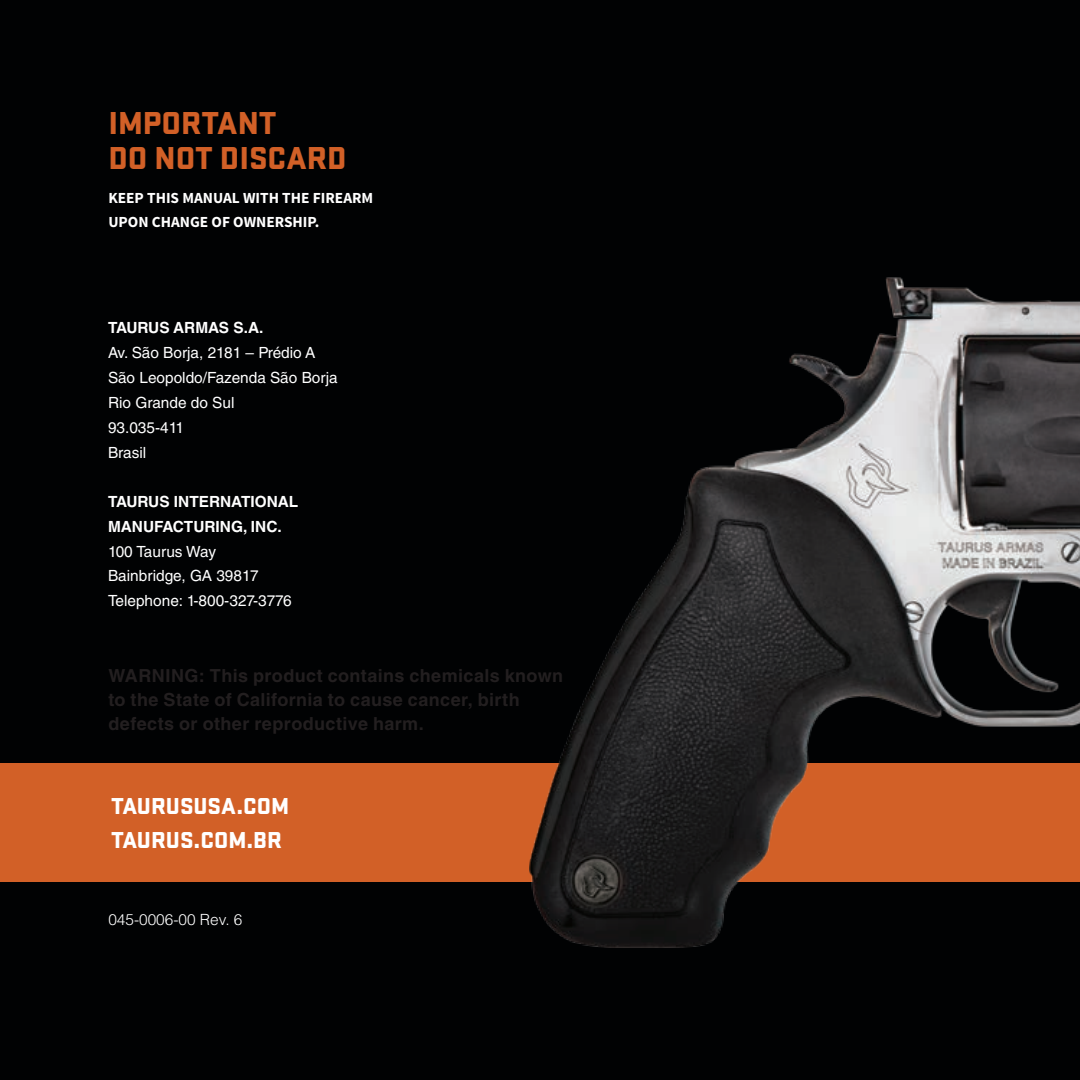
<style>
.page{position:relative;width:1080px;height:1080px;background:#010203}
.page>*{position:absolute;margin:0;border:0;box-sizing:border-box;transform-origin:0 0}
.t1{font:900 33px/34.2px "Stratum 2";color:#d26027}
.t2{font:900 24px/33.9px "Stratum 2";color:#fff}
.t3{font:700 18px/24px "Helvetica LT Std";letter-spacing:.025em;color:#231f20}
.t4{font:15.3px/24.9px "Helvetica LT Std";color:#fff}
.t5{font:700 15.3px/24.9px "Helvetica LT Std";color:#fff}
.t6{font:700 15.3px/24.3px "Source Sans Pro";color:#fff}
.t7{font:300 15.3px "Helvetica LT Std";color:#fff}
</style>
<div class="page">
<div style="left:0;top:764px;width:1080px;height:118px;background:#d26027"></div>
<img style="left:530px;top:277px;width:550px;height:670px">
<h1 class="t1" style="left:108px;top:104px;width:240px">IMPORTANT<br>DO NOT DISCARD</h1>
<p class="t6" style="left:108px;top:186px;width:266px">KEEP THIS MANUAL WITH THE FIREARM<br>UPON CHANGE OF OWNERSHIP.</p>
<p class="t5" style="left:108px;top:315px;width:157px">TAURUS ARMAS S.A.</p>
<p class="t4" style="left:108px;top:340px;width:231px">Av. São Borja, 2181 – Prédio A<br>São Leopoldo/Fazenda São Borja<br>Rio Grande do Sul<br>93.035-411<br>Brasil</p>
<p class="t5" style="left:108px;top:489px;width:192px">TAURUS INTERNATIONAL<br>MANUFACTURING, INC.</p>
<p class="t4" style="left:108px;top:539px;width:185px">100 Taurus Way<br>Bainbridge, GA 39817<br>Telephone: 1-800-327-3776</p>
<p class="t3" style="left:108px;top:663px;width:456px">WARNING: This product contains chemicals known to the State of California to cause cancer, birth defects or other reproductive harm.</p>
<h2 class="t2" style="left:111px;top:787px;width:180px">TAURUSUSA.COM<br>TAURUS.COM.BR</h2>
<p class="t7" style="left:108px;top:910px;width:136px">045-0006-00 Rev. 6</p>
</div>
